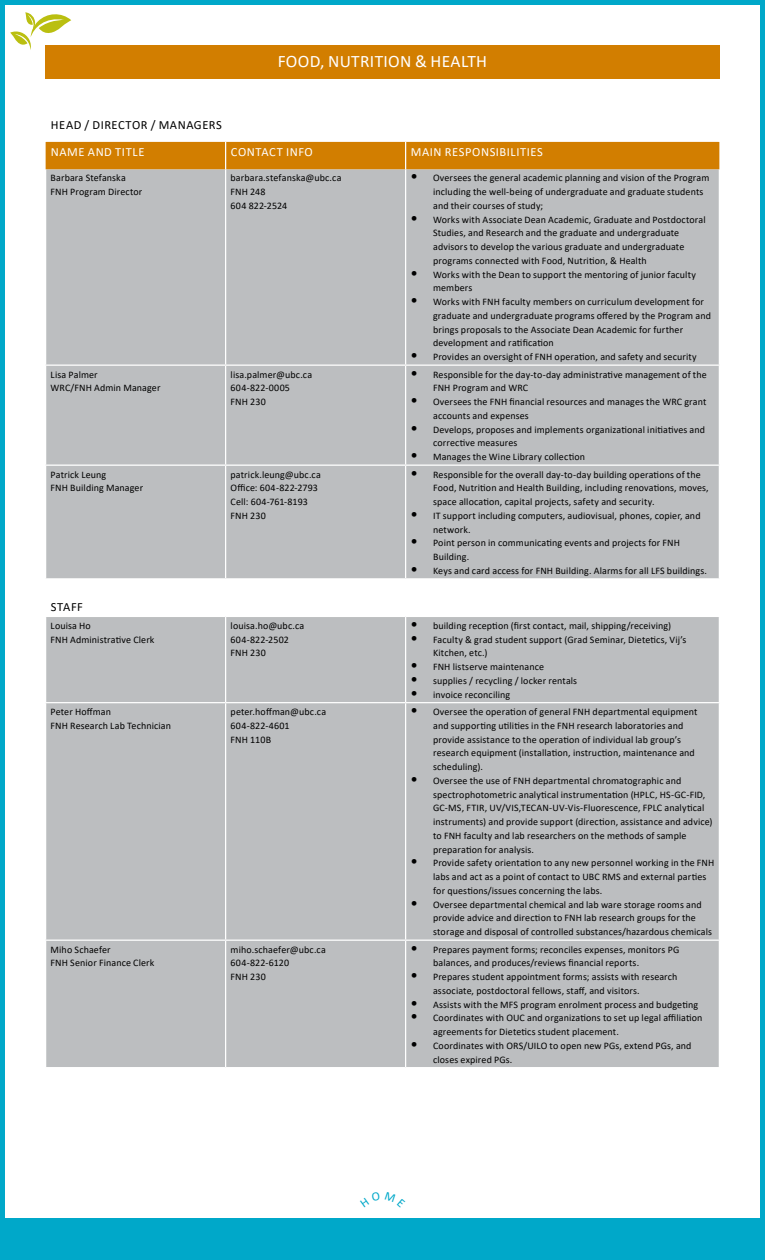
<style>
.page{position:relative;width:765px;height:1260px;background:#fff}
.page>*{position:absolute;margin:0;border:0;box-sizing:border-box;transform-origin:0 0}
.t1{font:17.5px "Calibri";letter-spacing:.02em;color:#fff}
.t2{font:12.5px "Calibri";letter-spacing:.045em;color:#fff}
.t3{font:12.5px "Calibri";letter-spacing:.045em;color:#000}
.t4{font:10px/13.8px "Calibri";letter-spacing:.01em;color:#000}
.s1{color:#fff}
.s2{font-size:15px}
</style>
<div class="page">
<div style="left:0;top:0;width:765px;height:1260px;border:5px solid #00a8c9"></div>
<div style="left:4px;top:1219px;width:761px;height:41px;background:#00a8c9"></div>
<svg style="left:10px;top:12px;width:61px;height:38px"></svg>
<div style="left:46px;top:170px;width:673px;height:295px;background:#bcbec0"></div>
<div style="left:46px;top:466px;width:673px;height:601px;background:#bcbec0"></div>
<svg style="left:45px;top:141px;width:675px;height:29px;background:#d3840e"></svg>
<hr style="left:225px;top:170px;width:1px;height:195px;background:#fff">
<hr style="left:405px;top:170px;width:1px;height:195px;background:#fff">
<hr style="left:45px;top:365px;width:181px;height:1px;background:#fff">
<hr style="left:226px;top:365px;width:180px;height:1px;background:#fff">
<hr style="left:225px;top:366px;width:1px;height:99px;background:#fff">
<hr style="left:406px;top:365px;width:314px;height:1px;background:#fff">
<hr style="left:405px;top:366px;width:1px;height:99px;background:#fff">
<svg style="left:225px;top:580px;width:1px;height:16px"></svg>
<svg style="left:405px;top:580px;width:1px;height:16px"></svg>
<hr style="left:45px;top:596px;width:181px;height:2px;background:#fff">
<hr style="left:226px;top:596px;width:180px;height:2px;background:#fff">
<hr style="left:406px;top:596px;width:314px;height:2px;background:#fff">
<hr style="left:225px;top:466px;width:1px;height:112px;background:#fff">
<hr style="left:405px;top:466px;width:1px;height:112px;background:#fff">
<hr style="left:225px;top:617px;width:1px;height:85px;background:#fff">
<hr style="left:405px;top:617px;width:1px;height:85px;background:#fff">
<hr style="left:225px;top:703px;width:1px;height:237px;background:#fff">
<hr style="left:405px;top:703px;width:1px;height:237px;background:#fff">
<hr style="left:225px;top:941px;width:1px;height:126px;background:#fff">
<hr style="left:405px;top:941px;width:1px;height:126px;background:#fff">
<hr style="left:45px;top:578px;width:181px;height:2px;background:#fff">
<hr style="left:45px;top:616px;width:181px;height:1px;background:#fff">
<hr style="left:226px;top:578px;width:180px;height:2px;background:#fff">
<hr style="left:226px;top:616px;width:180px;height:1px;background:#fff">
<hr style="left:406px;top:578px;width:314px;height:2px;background:#fff">
<hr style="left:406px;top:616px;width:314px;height:1px;background:#fff">
<hr style="left:45px;top:702px;width:181px;height:1px;background:#fff">
<hr style="left:226px;top:702px;width:180px;height:1px;background:#fff">
<hr style="left:406px;top:702px;width:314px;height:1px;background:#fff">
<hr style="left:45px;top:940px;width:181px;height:1px;background:#fff">
<hr style="left:226px;top:940px;width:180px;height:1px;background:#fff">
<hr style="left:406px;top:940px;width:314px;height:1px;background:#fff">
<div style="left:45px;top:45px;width:675px;height:33px;background:#d27e00"></div>
<h1 class="t1" style="left:278px;top:49px;width:211px">FOOD, NUTRITION &amp; HEALTH</h1>
<p class="t3" style="left:51px;top:116px;width:180px">HEAD / DIRECTOR / MANAGERS<span class="s1">R</span></p>
<p class="t2" style="left:51px;top:143px;width:95px">NAME AND TITLE</p>
<p class="t2" style="left:231px;top:143px;width:84px">CONTACT INFO</p>
<p class="t2" style="left:411px;top:143px;width:134px">MAIN RESPONSIBILITIES</p>
<p class="t4" style="left:51px;top:171px;width:93px">Barbara Stefanska<br>FNH Program Director</p>
<p class="t4" style="left:231px;top:171px;width:112px">barbara.stefanska@ubc.ca<br>FNH 248<br>604 822-2524</p>
<p class="t4" style="left:433px;top:171px;width:278px;text-indent:-22px"><span class="s2">•</span> Oversees the general academic planning and vision of the Program including the well-being of undergraduate and graduate students and their courses of study;</p>
<p class="t4" style="left:433px;top:212px;width:274px;text-indent:-22px"><span class="s2">•</span> Works with Associate Dean Academic, Graduate and Postdoctoral Studies, and Research and the graduate and undergraduate advisors to develop the various graduate and undergraduate programs connected with Food, Nutrition, &amp; Health</p>
<p class="t4" style="left:433px;top:267px;width:264px;text-indent:-22px"><span class="s2">•</span> Works with the Dean to support the mentoring of junior faculty members</p>
<p class="t4" style="left:433px;top:295px;width:279px;text-indent:-22px"><span class="s2">•</span> Works with FNH faculty members on curriculum development for graduate and undergraduate programs offered by the Program and brings proposals to the Associate Dean Academic for further development and ratification</p>
<p class="t4" style="left:411px;top:350px;width:288px"><span class="s2">•</span> Provides an oversight of FNH operation, and safety and security</p>
<p class="t4" style="left:51px;top:367px;width:111px">Lisa Palmer<br>WRC/FNH Admin Manager</p>
<p class="t4" style="left:231px;top:367px;width:83px">lisa.palmer@ubc.ca<br>604-822-0005<br>FNH 230</p>
<p class="t4" style="left:433px;top:367px;width:275px;text-indent:-22px"><span class="s2">•</span> Responsible for the day-to-day administrative management of the<br>FNH Program and WRC</p>
<h1 class="t1" style="left:275px;top:132px;width:67px">FINANCE</h1>
<p class="t4" style="left:433px;top:395px;width:275px;text-indent:-22px"><span class="s2">•</span> Oversees the FNH financial resources and manages the WRC grant accounts and expenses</p>
<p class="t4" style="left:433px;top:422px;width:274px;text-indent:-22px"><span class="s2">•</span> Develops, proposes and implements organizational initiatives and corrective measures</p>
<p class="t4" style="left:411px;top:450px;width:176px"><span class="s2">•</span> Manages the Wine Library collection</p>
<p class="t4" style="left:51px;top:467px;width:94px">Patrick Leung<br>FNH Building Manager</p>
<p class="t4" style="left:231px;top:467px;width:92px">patrick.leung@ubc.ca<br>Office: 604-822-2793<br>Cell: 604-761-8193<br>FNH 230</p>
<p class="t4" style="left:433px;top:467px;width:277px;text-indent:-22px"><span class="s2">•</span> Responsible for the overall day-to-day building operations of the<br>Food, Nutrition and Health Building, including renovations, moves, space allocation, capital projects, safety and security.</p>
<p class="t4" style="left:433px;top:508px;width:269px;text-indent:-22px"><span class="s2">•</span> IT support including computers, audiovisual, phones, copier, and network.</p>
<p class="t4" style="left:433px;top:536px;width:248px;text-indent:-22px"><span class="s2">•</span> Point person in communicating events and projects for FNH<br>Building.</p>
<p class="t4" style="left:411px;top:563px;width:298px"><span class="s2">•</span> Keys and card access for FNH Building. Alarms for all LFS buildings.</p>
<p class="t3" style="left:51px;top:599px;width:41px">STAFF<span class="s1">R</span></p>
<p class="t4" style="left:51px;top:618px;width:105px">Louisa Ho<br>FNH Administrative Clerk</p>
<p class="t4" style="left:231px;top:618px;width:75px">louisa.ho@ubc.ca<br>604-822-2502<br>FNH 230</p>
<p class="t4" style="left:411px;top:618px;width:262px"><span class="s2">•</span> building reception (first contact, mail, shipping/receiving)</p>
<p class="t4" style="left:433px;top:632px;width:255px;text-indent:-22px"><span class="s2">•</span> Faculty &amp; grad student support (Grad Seminar, Dietetics, Vij’s<br>Kitchen, etc.)</p>
<p class="t4" style="left:411px;top:660px;width:135px"><span class="s2">•</span> FNH listserve maintenance</p>
<p class="t4" style="left:411px;top:673px;width:168px"><span class="s2">•</span> supplies / recycling / locker rentals</p>
<p class="t4" style="left:411px;top:687px;width:101px"><span class="s2">•</span> invoice reconciling</p>
<p class="t4" style="left:51px;top:705px;width:122px">Peter Hoffman<br>FNH Research Lab Technician</p>
<p class="t4" style="left:231px;top:705px;width:97px">peter.hoffman@ubc.ca<br>604-822-4601<br>FNH 110B</p>
<p class="t4" style="left:433px;top:705px;width:266px;text-indent:-22px"><span class="s2">•</span> Oversee the operation of general FNH departmental equipment and supporting utilities in the FNH research laboratories and provide assistance to the operation of individual lab group’s research equipment (installation, instruction, maintenance and scheduling).</p>
<p class="t4" style="left:433px;top:773px;width:281px;text-indent:-22px"><span class="s2">•</span> Oversee the use of FNH departmental chromatographic and spectrophotometric analytical instrumentation (HPLC, HS-GC-FID, GC-MS, FTIR, UV/VIS,TECAN-UV-Vis-Fluorescence, FPLC analytical instruments) and provide support (direction, assistance and advice) to FNH faculty and lab researchers on the methods of sample preparation for analysis.</p>
<p class="t4" style="left:433px;top:856px;width:283px;text-indent:-22px"><span class="s2">•</span> Provide safety orientation to any new personnel working in the FNH labs and act as a point of contact to UBC RMS and external parties for questions/issues concerning the labs.</p>
<p class="t4" style="left:433px;top:897px;width:281px;text-indent:-22px"><span class="s2">•</span> Oversee departmental chemical and lab ware storage rooms and provide advice and direction to FNH lab research groups for the storage and disposal of controlled substances/hazardous chemicals</p>
<p class="t4" style="left:51px;top:942px;width:105px">Miho Schaefer<br>FNH Senior Finance Clerk</p>
<p class="t4" style="left:231px;top:942px;width:97px">miho.schaefer@ubc.ca<br>604-822-6120<br>FNH 230</p>
<p class="t4" style="left:433px;top:942px;width:248px;text-indent:-22px"><span class="s2">•</span> Prepares payment forms; reconciles expenses, monitors PG balances, and produces/reviews financial reports.</p>
<p class="t4" style="left:433px;top:970px;width:246px;text-indent:-22px"><span class="s2">•</span> Prepares student appointment forms; assists with research associate, postdoctoral fellows, staff, and visitors.</p>
<p class="t4" style="left:411px;top:997px;width:289px"><span class="s2">•</span> Assists with the MFS program enrolment process and budgeting</p>
<p class="t4" style="left:433px;top:1011px;width:271px;text-indent:-22px"><span class="s2">•</span> Coordinates with OUC and organizations to set up legal affiliation agreements for Dietetics student placement.</p>
<p class="t4" style="left:433px;top:1038px;width:260px;text-indent:-22px"><span class="s2">•</span> Coordinates with ORS/UILO to open new PGs, extend PGs, and closes expired PGs.</p>
</div>
